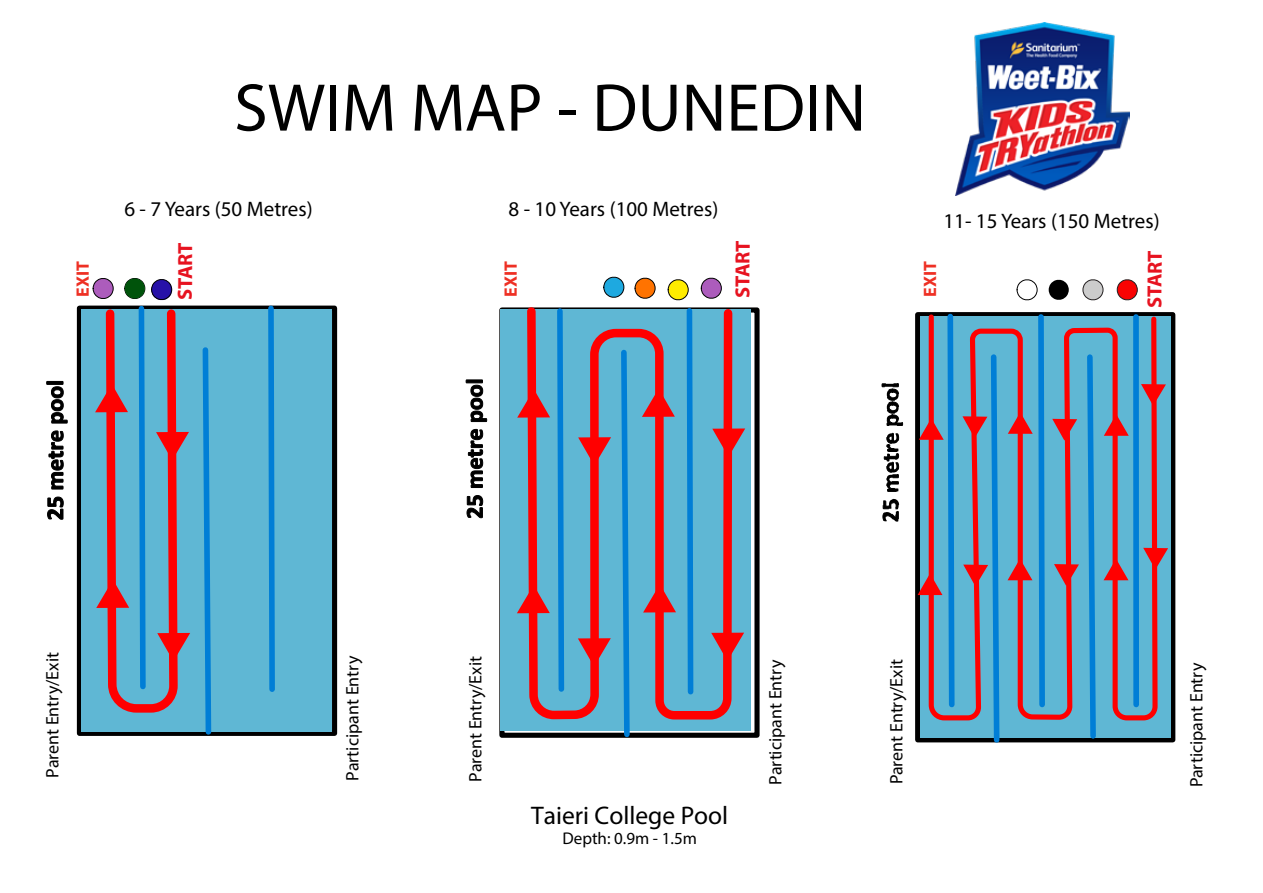
<style>
.page{position:relative;width:1263px;height:893px;background:#fff}
.page>*{position:absolute;margin:0;border:0;box-sizing:border-box;transform-origin:0 0}
.t1{font:68.1px "Myriad Pro";color:#000}
.t2{font:25.5px "Myriad Pro";color:#000}
.t3{font:21px "Myriad Pro";color:#000}
.t4{font:700 20.55px "Myriad Pro";letter-spacing:-.005em;color:#e71320}
.t5{font:18px "Myriad Pro";color:#000}
.t6{font:700 18px "Myriad Pro";color:#ee3024}
.t7{font:16.95px "Myriad Pro";color:#000}
</style>
<div class="page">
<div style="left:77px;top:306px;width:260px;height:430px;border:5px solid #000"></div>
<svg style="left:47px;top:496px;width:17px;height:24px"></svg>
<svg style="left:48px;top:430px;width:16px;height:60px"></svg>
<svg style="left:46px;top:381px;width:22px;height:43px"></svg>
<svg style="left:157px;top:732px;width:30px;height:4px"></svg>
<svg style="left:1017px;top:279px;width:20px;height:22px"></svg>
<svg style="left:1082px;top:279px;width:21px;height:21px"></svg>
<svg style="left:1049px;top:280px;width:20px;height:20px"></svg>
<svg style="left:1117px;top:279px;width:21px;height:21px"></svg>
<div style="left:499px;top:307px;width:260px;height:431px;border:5px solid #000"></div>
<svg style="left:466px;top:495px;width:17px;height:23px"></svg>
<svg style="left:468px;top:429px;width:15px;height:59px"></svg>
<svg style="left:465px;top:379px;width:22px;height:43px"></svg>
<svg style="left:882px;top:499px;width:17px;height:23px"></svg>
<svg style="left:883px;top:433px;width:16px;height:59px"></svg>
<svg style="left:881px;top:383px;width:22px;height:43px"></svg>
<div style="left:81px;top:310px;width:251px;height:422px;background:#5fb7d4"></div>
<div style="left:500px;top:310px;width:251px;height:421px;background:#5fb7d4"></div>
<div style="left:915px;top:312px;width:260px;height:430px;border:5px solid #000"></div>
<div style="left:920px;top:316px;width:250px;height:422px;background:#5fb7d4"></div>
<svg style="left:1129px;top:312px;width:31px;height:431px"></svg>
<svg style="left:1143px;top:548px;width:25px;height:22px"></svg>
<svg style="left:1141px;top:384px;width:25px;height:22px"></svg>
<svg style="left:917px;top:312px;width:212px;height:431px"></svg>
<svg style="left:246px;top:305px;width:32px;height:387px"></svg>
<svg style="left:200px;top:347px;width:14px;height:389px"></svg>
<svg style="left:517px;top:307px;width:6px;height:307px"></svg>
<svg style="left:523px;top:307px;width:55px;height:431px"></svg>
<img style="left:955px;top:23px;width:174px;height:173px">
<svg style="left:93px;top:278px;width:97px;height:435px"></svg>
<svg style="left:578px;top:276px;width:167px;height:462px"></svg>
<p class="t6" style="left:71px;top:297px;width:37px;rotate:-90deg">EXIT</p>
<h1 class="t1" style="left:234px;top:66px;width:633px">SWIM MAP - DUNEDIN</h1>
<p class="t3" style="left:124px;top:196px;width:190px">6 - 7 Years (50 Metres)</p>
<p class="t3" style="left:508px;top:196px;width:211px">8 - 10 Years (100 Metres)</p>
<p class="t4" style="left:172px;top:300px;width:59px;rotate:-90deg">START</p>
<p class="t6" style="left:499px;top:297px;width:37px;rotate:-90deg">EXIT</p>
<p class="t4" style="left:729px;top:298px;width:59px;rotate:-90deg">START</p>
<p class="t3" style="left:943px;top:208px;width:218px">11- 15 Years (150 Metres)</p>
<p class="t6" style="left:918px;top:297px;width:37px;rotate:-90deg">EXIT</p>
<p class="t4" style="left:1141px;top:308px;width:59px;rotate:-90deg">START</p>
<p class="t5" style="left:41px;top:778px;width:127px;rotate:-90deg">Parent Entry/Exit</p>
<p class="t5" style="left:341px;top:781px;width:126px;rotate:-90deg">Participant Entry</p>
<p class="t5" style="left:464px;top:782px;width:127px;rotate:-90deg">Parent Entry/Exit</p>
<h2 class="t2" style="left:531px;top:799px;width:199px">Taieri College Pool</h2>
<p class="t7" style="left:562px;top:828px;width:136px">Depth: 0.9m - 1.5m</p>
<p class="t5" style="left:764px;top:785px;width:126px;rotate:-90deg">Participant Entry</p>
<p class="t5" style="left:885px;top:784px;width:127px;rotate:-90deg">Parent Entry/Exit</p>
<p class="t5" style="left:1185px;top:787px;width:126px;rotate:-90deg">Participant Entry</p>
</div>
